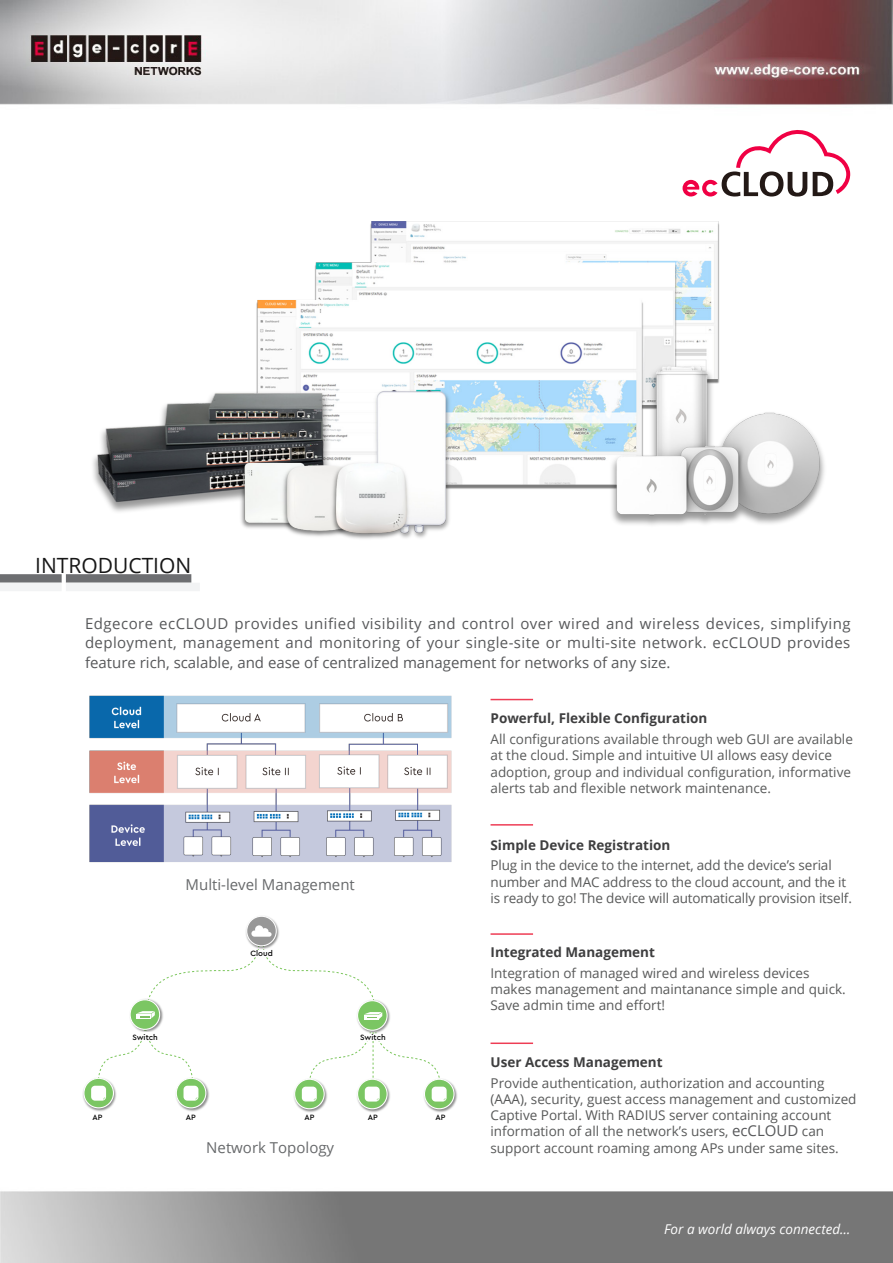
<style>
.page{position:relative;width:893px;height:1263px;background:#fff}
.page>*{position:absolute;margin:0;border:0;box-sizing:border-box;transform-origin:0 0}
.t1{font:21px "Open Sans";color:#171717}
.t2{font:15px/19.5px "Open Sans";color:#57585a;text-align:justify}
.t3{font:15px "Open Sans";color:#67696b}
.Body{font:13.5px/16.2px "Open Sans";color:#585959}
.Body-2{font:13.5px/16.5px "Open Sans";color:#595a5a}
.Body-3{font:700 13.5px "Open Sans";color:#3e3e3f}
.t4{font:italic 13.5px "Open Sans";color:#fff}
.t5{font:500 8.1px "Cera PRO";color:#000}
.s1{font-size:15px;color:#57585a}
</style>
<div class="page">
<img style="left:0;top:0;width:893px;height:1263px">
<svg style="left:0;top:574px;width:200px;height:17px"></svg>
<hr style="left:490px;top:1042px;width:43px;height:2px;background:#ee3d55">
<hr style="left:490px;top:933px;width:43px;height:2px;background:#ee3d55">
<hr style="left:490px;top:824px;width:43px;height:2px;background:#ee3d55">
<hr style="left:490px;top:699px;width:43px;height:1px;background:#ee3d55">
<img style="left:82px;top:686px;width:376px;height:178px">
<svg style="left:148px;top:945px;width:226px;height:56px"></svg>
<svg style="left:98px;top:1029px;width:95px;height:50px"></svg>
<img style="left:245px;top:914px;width:36px;height:36px">
<div style="left:247px;top:916px;width:29px;height:30px;background:#989898;border-radius:50%"></div>
<div style="left:246px;top:916px;width:31px;height:30px;border:1px solid #fff;border-radius:50%"></div>
<svg style="left:251px;top:925px;width:21px;height:12px"></svg>
<img style="left:355px;top:999px;width:37px;height:33px">
<div style="left:358px;top:1001px;width:29px;height:29px;background:#7bc663;border-radius:50%"></div>
<div style="left:357px;top:1000px;width:31px;height:31px;border:1px solid #fff;border-radius:50%"></div>
<svg style="left:364px;top:1012px;width:18px;height:7px"></svg>
<img style="left:355px;top:1081px;width:37px;height:32px">
<svg style="left:358px;top:1079px;width:29px;height:30px"></svg>
<div style="left:357px;top:1079px;width:31px;height:30px;border:1px solid #fff;border-radius:50%"></div>
<div style="left:365px;top:1086px;width:15px;height:15px;background:#fff;border-radius:4px"></div>
<img style="left:422px;top:1077px;width:36px;height:36px">
<svg style="left:424px;top:1079px;width:30px;height:30px"></svg>
<div style="left:424px;top:1079px;width:31px;height:30px;border:1px solid #fff;border-radius:50%"></div>
<div style="left:432px;top:1086px;width:15px;height:15px;background:#fff;border-radius:4px"></div>
<img style="left:293px;top:1077px;width:36px;height:36px">
<svg style="left:295px;top:1079px;width:29px;height:30px"></svg>
<div style="left:294px;top:1079px;width:31px;height:30px;border:1px solid #fff;border-radius:50%"></div>
<div style="left:302px;top:1086px;width:15px;height:15px;background:#fff;border-radius:4px"></div>
<img style="left:82px;top:1076px;width:36px;height:36px">
<div style="left:84px;top:1078px;width:29px;height:30px;background:#7bc663;border-radius:50%"></div>
<div style="left:83px;top:1078px;width:31px;height:30px;border:1px solid #fff;border-radius:50%"></div>
<div style="left:91px;top:1086px;width:15px;height:15px;background:#fff;border-radius:4px"></div>
<img style="left:174px;top:1076px;width:36px;height:36px">
<svg style="left:176px;top:1078px;width:30px;height:30px"></svg>
<div style="left:176px;top:1078px;width:30px;height:30px;border:1px solid #fff;border-radius:50%"></div>
<div style="left:184px;top:1086px;width:14px;height:15px;background:#fff;border-radius:4px"></div>
<img style="left:128px;top:998px;width:36px;height:36px">
<div style="left:130px;top:1000px;width:30px;height:29px;background:#7bc663;border-radius:50%"></div>
<div style="left:130px;top:999px;width:30px;height:31px;border:1px solid #fff;border-radius:50%"></div>
<svg style="left:136px;top:1011px;width:19px;height:7px"></svg>
<svg style="left:309px;top:1032px;width:132px;height:49px"></svg>
<div style="left:250px;top:950px;width:23px;height:6px;background:#fff"></div>
<div style="left:132px;top:1033px;width:28px;height:7px;background:#fff"></div>
<div style="left:359px;top:1034px;width:27px;height:6px;background:#fff"></div>
<img style="left:84px;top:164px;width:749px;height:421px">
<svg style="left:682px;top:127px;width:168px;height:70px"></svg>
<p class="t1" style="left:35px;top:551px;width:158px">INTRODUCTION</p>
<p class="t2" style="left:85px;top:613px;width:767px">Edgecore ecCLOUD provides unified visibility and control over wired and wireless devices, simplifying deployment, management and monitoring of your single-site or multi-site network. ecCLOUD provides feature rich, scalable, and ease of centralized management for networks of any size.</p>
<p class="t3" style="left:186px;top:875px;width:171px">Multi-level Management</p>
<p class="t5" style="left:250px;top:948px;width:24px">Cloud</p>
<p class="t5" style="left:132px;top:1032px;width:27px">Switch</p>
<p class="t5" style="left:360px;top:1032px;width:27px">Switch</p>
<p class="t5" style="left:93px;top:1112px;width:12px">AP</p>
<p class="t5" style="left:186px;top:1112px;width:12px">AP</p>
<p class="t5" style="left:304px;top:1112px;width:12px">AP</p>
<p class="t5" style="left:368px;top:1112px;width:12px">AP</p>
<p class="t5" style="left:435px;top:1112px;width:12px">AP</p>
<p class="t3" style="left:206px;top:1137px;width:129px">Network Topology</p>
<p class="Body-3" style="left:490px;top:709px;width:218px">Powerful, Flexible Configuration</p>
<p class="Body-2" style="left:490px;top:730px;width:364px">All configurations available through web GUI are available at the cloud. Simple and intuitive UI allows easy device adoption, group and individual configuration, informative alerts tab and flexible network maintenance.</p>
<p class="Body-3" style="left:490px;top:835px;width:181px">Simple Device Registration</p>
<p class="Body" style="left:490px;top:857px;width:363px">Plug in the device to the internet, add the device’s serial number and MAC address to the cloud account, and the it is ready to go! The device will automatically provision itself.</p>
<p class="Body-3" style="left:490px;top:943px;width:166px">Integrated Management</p>
<p class="Body" style="left:490px;top:964px;width:357px">Integration of managed wired and wireless devices makes management and maintanance simple and quick.<br>Save admin time and effort!</p>
<p class="Body-3" style="left:490px;top:1053px;width:174px">User Access Management</p>
<p class="Body" style="left:490px;top:1074px;width:368px">Provide authentication, authorization and accounting (AAA), security, guest access management and customized Captive Portal. With RADIUS server containing account information of all the network’s users, <span class="s1">ecCLOUD</span> can support account roaming among APs under same sites.</p>
<p class="t4" style="left:664px;top:1220px;width:188px">For a world always connected…</p>
</div>
